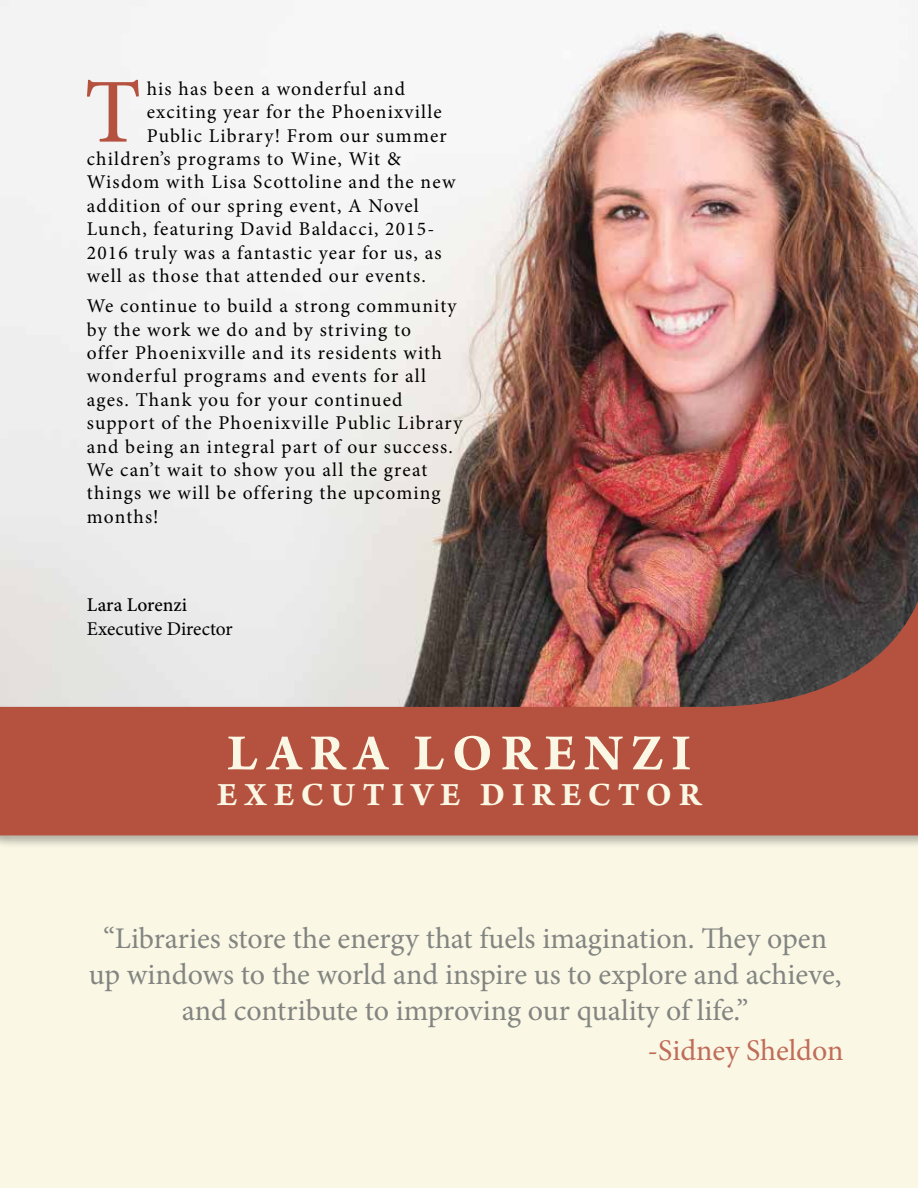
<style>
.page{position:relative;width:918px;height:1188px;background:#fff}
.page>*{position:absolute;margin:0;border:0;box-sizing:border-box;transform-origin:0 0}
.t1{font:500 91.5px "Minion Pro";color:#b5523f}
.t2{font:700 54px "Arno Pro";letter-spacing:.155em;color:#faf8e5}
.t3{font:700 34.5px "Arno Pro";letter-spacing:.2em;color:#faf8e5}
.t4{font:30px/36px "Minion Pro";letter-spacing:-.005em;color:#6d6f6f;text-align:center}
.t5{font:30px "Minion Pro";letter-spacing:-.005em;color:#b5523f}
.t6{font:19.5px/23.4px "Minion Pro";letter-spacing:.055em;color:#000}
.t7{font:19.5px "Minion Pro";color:#000}
.t8{font:500 19.5px "Minion Pro";color:#000}
</style>
<div class="page">
<img style="left:1px;top:0;width:917px;height:547px">
<div style="left:0;top:801px;width:918px;height:387px;background:#faf8e5"></div>
<div style="left:0;top:547px;width:918px;height:302px;background:#000;opacity:.28"></div>
<svg style="left:0;top:548px;width:918px;height:287px;fill:#b5523f"></svg>
<h1 class="t1" style="left:84px;top:51px;width:58px">T</h1>
<p class="t6" style="left:147px;top:77px;width:260px">his has been a wonderful and</p>
<p class="t6" style="left:147px;top:100px;width:297px">exciting year for the Phoenixville</p>
<p class="t6" style="left:147px;top:124px;width:302px">Public Library! From our summer</p>
<p class="t6" style="left:87px;top:147px;width:315px">children’s programs to Wine, Wit &amp;</p>
<p class="t6" style="left:87px;top:171px;width:370px">Wisdom with Lisa Scottoline and the new</p>
<p class="t6" style="left:87px;top:194px;width:333px">addition of our spring event, A Novel</p>
<p class="t6" style="left:87px;top:217px;width:349px">Lunch, featuring David Baldacci, 2015-</p>
<p class="t6" style="left:87px;top:241px;width:356px">2016 truly was a fantastic year for us, as</p>
<p class="t6" style="left:87px;top:264px;width:340px">well as those that attended our events.</p>
<p class="t6" style="left:87px;top:294px;width:377px">We continue to build a strong community by the work we do and by striving to<br>offer Phoenixville and its residents with wonderful programs and events for all ages. Thank you for your continued support of the Phoenixville Public Library and being an integral part of our success.<br>We can’t wait to show you all the great things we will be offering the upcoming months!</p>
<p class="t8" style="left:87px;top:592px;width:102px">Lara Lorenzi</p>
<p class="t7" style="left:87px;top:615px;width:147px">Executive Director</p>
<h2 class="t2" style="left:227px;top:722px;width:465px">LARA LORENZI</h2>
<h3 class="t3" style="left:217px;top:775px;width:485px">EXECUTIVE DIRECTOR</h3>
<h3 class="t4" style="left:89px;top:920px;width:754px">“Libraries store the energy that fuels imagination. They open up windows to the world and inspire us to explore and achieve, and contribute to improving our quality of life.”</h3>
<h3 class="t5" style="left:648px;top:1030px;width:197px">-Sidney Sheldon</h3>
</div>
